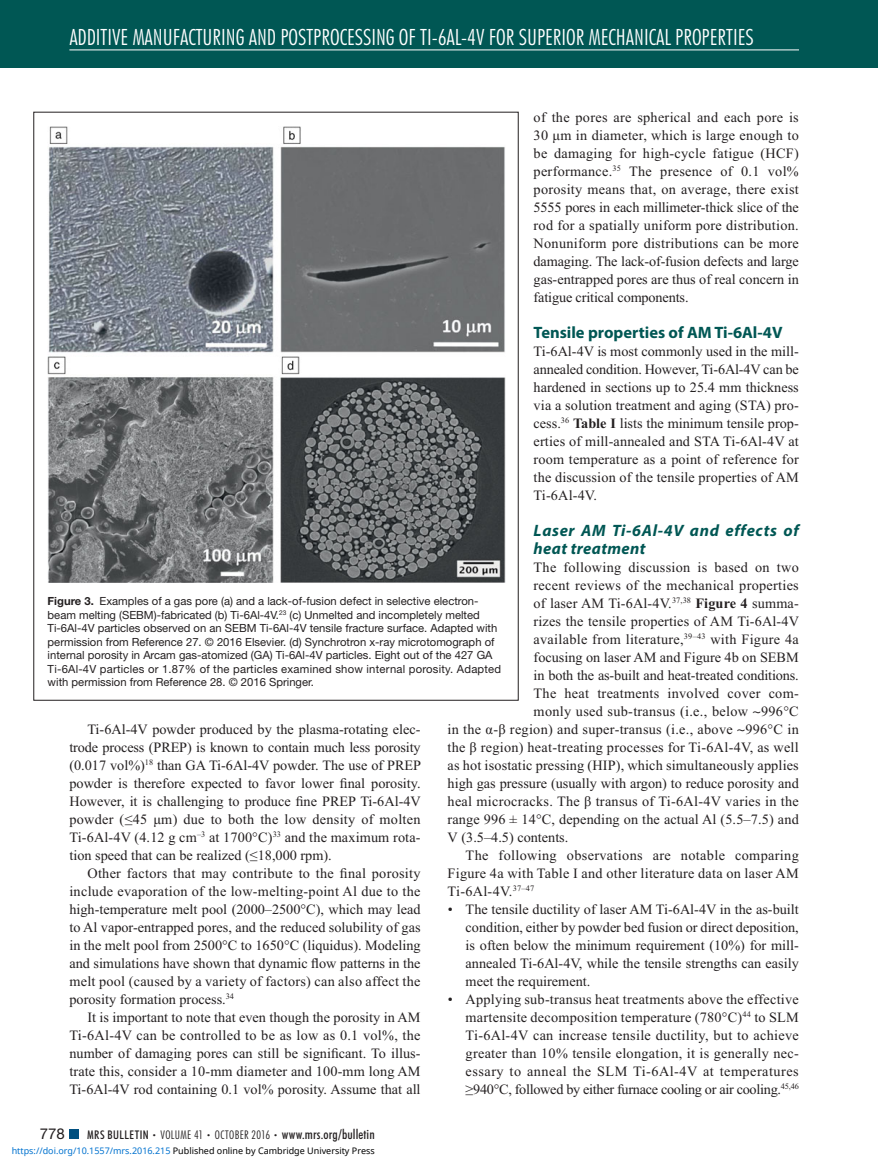
<style>
.page{position:relative;width:878px;height:1175px;background:#fff}
.page>*{position:absolute;margin:0;border:0;box-sizing:border-box;transform-origin:0 0}
.t1{font:300 condensed 22.5px "Futura BT";color:#fff}
.t2{font:italic 700 16.5px/18px "Myriad Pro";letter-spacing:.04em;color:#005754}
.t3{font:700 16.5px "Myriad Pro";color:#005754}
.t4{font:15px "Helvetica Neue LT Std";color:#231f20}
.t5{font:14.25px/18px "Times New Roman";letter-spacing:.01em;color:#231f20;text-align:justify}
.t6{font:14.25px "Times New Roman";letter-spacing:-.01em;color:#231f20}
.t7{font:500 condensed 13.5px "Futura BT";letter-spacing:.01em;color:#231f20}
.t8{font:11.25px/13.5px "Helvetica Neue LT Std";color:#231f20}
.t9{font:9px "Noto Sans";color:#000}
.s1{font-weight:700}
.s2{font-family:"Tn Q"}
.s3{font-size:12px}
.s4{font-weight:300;font-size:7.5px}
.s5{font-weight:300;font-size:12px}
.s6{color:#0172cf}
</style>
<div class="page">
<div style="left:0;top:0;width:878px;height:68px;background:#005754"></div>
<hr style="left:69px;top:50px;width:730px;height:1px;background:#fff">
<div style="left:69px;top:1130px;width:9px;height:8px;background:#005080"></div>
<img style="left:48px;top:126px;width:457px;height:457px">
<h1 class="t1" style="left:69px;top:29px;width:685px">ADDITIVE MANUFACTURING AND POSTPROCESSING OF TI-6AL-4V FOR SUPERIOR MECHANICAL PROPERTIES</h1>
<p class="t5" style="left:533px;top:109px;width:267px">of the pores are spherical and each pore is 30 μ m in diameter, which is large enough to be damaging for high-cycle fatigue (HCF) performance. <sup>35</sup> The presence of 0.1 vol% porosity means that, on average, there exist 5555 pores in each millimeter-thick slice of the rod for a spatially uniform pore distribution.<br>Nonuniform pore distributions can be more damaging. The lack-of-fusion defects and large gas-entrapped pores are thus of real concern in fatigue critical components.</p>
<p class="t3" style="left:533px;top:326px;width:250px">Tensile properties of AM Ti-6Al-4V</p>
<p class="t5" style="left:533px;top:343px;width:267px">Ti-6Al-4V is most commonly used in the mill&shy;annealed condition. However, Ti-6Al-4V can be hardened in sections up to 25.4 mm thickness via a solution treatment and aging (STA) pro&shy;cess. <sup>36</sup> <span class="s1">Table I</span> lists the minimum tensile prop&shy;erties of mill-annealed and STA Ti-6Al-4V at room temperature as a point of reference for the discussion of the tensile properties of AM Ti-6Al-4V.</p>
<p class="t2" style="left:533px;top:523px;width:267px">Laser AM Ti-6Al-4V and effects of heat treatment</p>
<p class="t5" style="left:533px;top:559px;width:267px">The following discussion is based on two</p>
<p class="t5" style="left:533px;top:577px;width:267px">recent reviews of the mechanical properties</p>
<p class="t5" style="left:533px;top:595px;width:267px">of laser AM Ti-6Al-4V. <sup>37</sup> <sup>,</sup> <sup>38</sup> <span class="s1">Figure 4</span> summa-</p>
<p class="t5" style="left:533px;top:613px;width:267px">rizes the tensile properties of AM Ti-6Al-4V</p>
<p class="t5" style="left:533px;top:631px;width:267px">available from literature, <sup>39</sup> <sup>–</sup> <sup>43</sup> with Figure 4a</p>
<p class="t5" style="left:533px;top:649px;width:267px">focusing on laser AM and Figure 4b on SEBM</p>
<p class="t6" style="left:533px;top:669px;width:267px">in both the as-built and heat-treated conditions.</p>
<p class="t5" style="left:533px;top:685px;width:267px">The heat treatments involved cover com-</p>
<p class="t5" style="left:533px;top:703px;width:267px">monly used sub-transus (i.e., below <span class="s2">∼</span> 996°C</p>
<p class="t5" style="left:447px;top:721px;width:353px">in the α - β region) and super-transus (i.e., above <span class="s2">∼</span> 996°C in</p>
<p class="t5" style="left:447px;top:739px;width:353px">the β region) heat-treating processes for Ti-6Al-4V, as well</p>
<p class="t5" style="left:447px;top:757px;width:353px">as hot isostatic pressing (HIP), which simultaneously applies</p>
<p class="t5" style="left:447px;top:775px;width:353px">high gas pressure (usually with argon) to reduce porosity and</p>
<p class="t5" style="left:447px;top:793px;width:353px">heal microcracks. The β transus of Ti-6Al-4V varies in the</p>
<p class="t5" style="left:447px;top:811px;width:353px">range 996 ± 14°C, depending on the actual Al (5.5–7.5) and</p>
<p class="t5" style="left:447px;top:829px;width:122px">V (3.5–4.5) contents.</p>
<p class="t5" style="left:465px;top:847px;width:335px">The following observations are notable comparing</p>
<p class="t5" style="left:447px;top:865px;width:353px">Figure 4a with Table I and other literature data on laser AM</p>
<p class="t5" style="left:447px;top:883px;width:88px">Ti-6Al-4V. <sup>37</sup> <sup>–</sup> <sup>47</sup></p>
<p class="t5" style="left:465px;top:901px;width:335px;text-indent:-18px">• The tensile ductility of laser AM Ti-6Al-4V in the as-built condition, either by powder bed fusion or direct deposition, is often below the minimum requirement (10%) for mill&shy;annealed Ti-6Al-4V, while the tensile strengths can easily meet the requirement.</p>
<p class="t5" style="left:465px;top:991px;width:335px;text-indent:-18px">• Applying sub-transus heat treatments above the effective martensite decomposition temperature (780°C) <sup>44</sup> to SLM Ti-6Al-4V can increase tensile ductility, but to achieve greater than 10% tensile elongation, it is generally nec&shy;essary to anneal the SLM Ti-6Al-4V at temperatures ≥ 940°C, followed by either furnace cooling or air cooling. <sup>45</sup> <sup>,</sup> <sup>46</sup></p>
<p class="t8" style="left:48px;top:596px;width:455px"><span class="s1">Figure 3.</span> Examples of a gas pore (a) and a lack-of-fusion defect in selective electron&shy;beam melting (SEBM)-fabricated (b) Ti-6Al-4V. <sup>23</sup> (c) Unmelted and incompletely melted Ti-6Al-4V particles observed on an SEBM Ti-6Al-4V tensile fracture surface. Adapted with permission from Reference 27 . © 2016 Elsevier. (d) Synchrotron x-ray microtomograph of internal porosity in Arcam gas-atomized (GA) Ti-6Al-4V particles. Eight out of the 427 GA Ti-6Al-4V particles or 1.87% of the particles examined show internal porosity. Adapted with permission from Reference 28 . © 2016 Springer.</p>
<p class="t5" style="left:69px;top:721px;width:353px;text-indent:18px">Ti-6Al-4V powder produced by the plasma-rotating elec&shy;trode process (PREP) is known to contain much less porosity (0.017 vol%) <sup>18</sup> than GA Ti-6Al-4V powder. The use of PREP powder is therefore expected to favor lower final porosity.<br>However, it is challenging to produce fine PREP Ti-6Al-4V powder ( ≤ 45 μ m) due to both the low density of molten Ti-6Al-4V (4.12 g cm <sup>–3</sup> at 1700°C) <sup>33</sup> and the maximum rota&shy;tion speed that can be realized ( ≤ 18,000 rpm).</p>
<p class="t5" style="left:69px;top:865px;width:353px;text-indent:18px">Other factors that may contribute to the final porosity include evaporation of the low-melting-point Al due to the high-temperature melt pool (2000–2500°C), which may lead to Al vapor-entrapped pores, and the reduced solubility of gas in the melt pool from 2500°C to 1650°C (liquidus). Modeling and simulations have shown that dynamic flow patterns in the melt pool (caused by a variety of factors) can also affect the porosity formation process. <sup>34</sup></p>
<p class="t5" style="left:69px;top:1009px;width:353px;text-indent:18px">It is important to note that even though the porosity in AM Ti-6Al-4V can be controlled to be as low as 0.1 vol%, the number of damaging pores can still be significant. To illus&shy;trate this, consider a 10-mm diameter and 100-mm long AM Ti-6Al-4V rod containing 0.1 vol% porosity. Assume that all</p>
<p class="t4" style="left:40px;top:1128px;width:27px">778</p>
<p class="t7" style="left:87px;top:1129px;width:289px"><span class="s3">MRS BULLETIN</span> <span class="s4">•</span> <span class="s5">VOLUME 41</span> <span class="s4">•</span> <span class="s5">OCTOBER 2016</span> <span class="s4">•</span> www.mrs.org/bulletin</p>
<p class="t9" style="left:12px;top:1143px;width:364px"><span class="s6">https://doi.org/10.1557/mrs.2016.215</span> Published online by Cambridge University Press</p>
</div>
